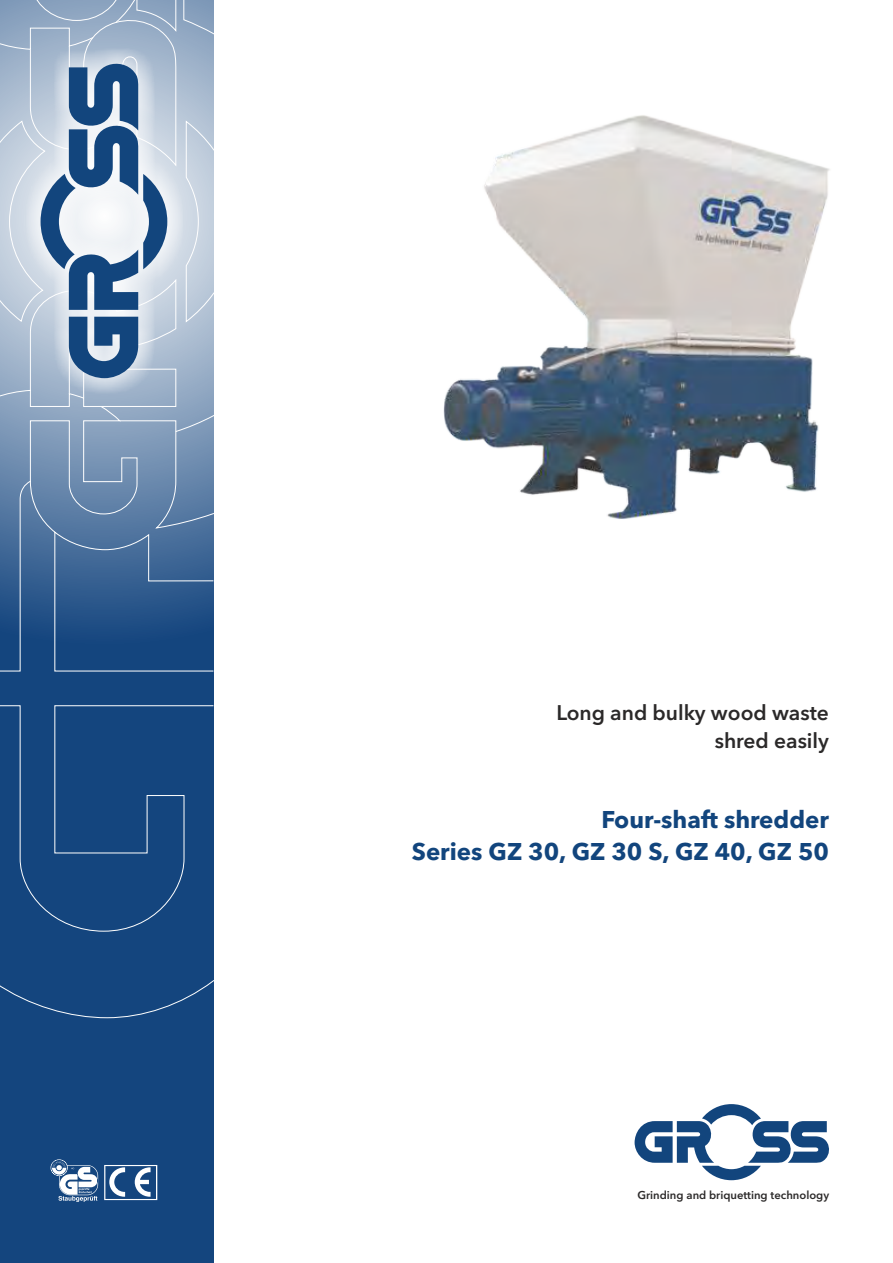
<style>
.page{position:relative;width:893px;height:1263px;background:#fff}
.page>*{position:absolute;margin:0;border:0;box-sizing:border-box;transform-origin:0 0}
.t1{font:700 24px/31.8px "Avenir Next LT Pro";color:#12457d;text-align:right}
.t2{font:600 21px/27.6px "Avenir Next LT Pro";color:#2b2929;text-align:right}
.t3{font:600 11.25px "Avenir Next LT Pro";color:#2b2929}
</style>
<div class="page">
<svg style="left:635px;top:1104px;width:194px;height:76px"></svg>
<div style="left:0;top:0;width:213px;height:1263px;background:#14457e"></div>
<svg style="left:104px;top:1165px;width:53px;height:35px"></svg>
<svg style="left:51px;top:1159px;width:47px;height:43px"></svg>
<svg style="left:0;top:533px;width:214px;height:485px"></svg>
<svg style="left:0;top:0;width:214px;height:533px;background:#91a8c2"></svg>
<div style="left:25px;top:48px;width:158px;height:347px;background:#fff;opacity:.98"></div>
<svg style="left:41px;top:57px;width:126px;height:321px"></svg>
<img style="left:443px;top:115px;width:387px;height:404px">
<p class="t2" style="left:556px;top:701px;width:274px">Long and bulky wood waste shred easily</p>
<p class="t1" style="left:412px;top:806px;width:419px">Four-shaft shredder<br>Series GZ 30, GZ 30 S, GZ 40, GZ 50</p>
<p class="t3" style="left:637px;top:1190px;width:193px">Grinding and briquetting technology</p>
</div>
